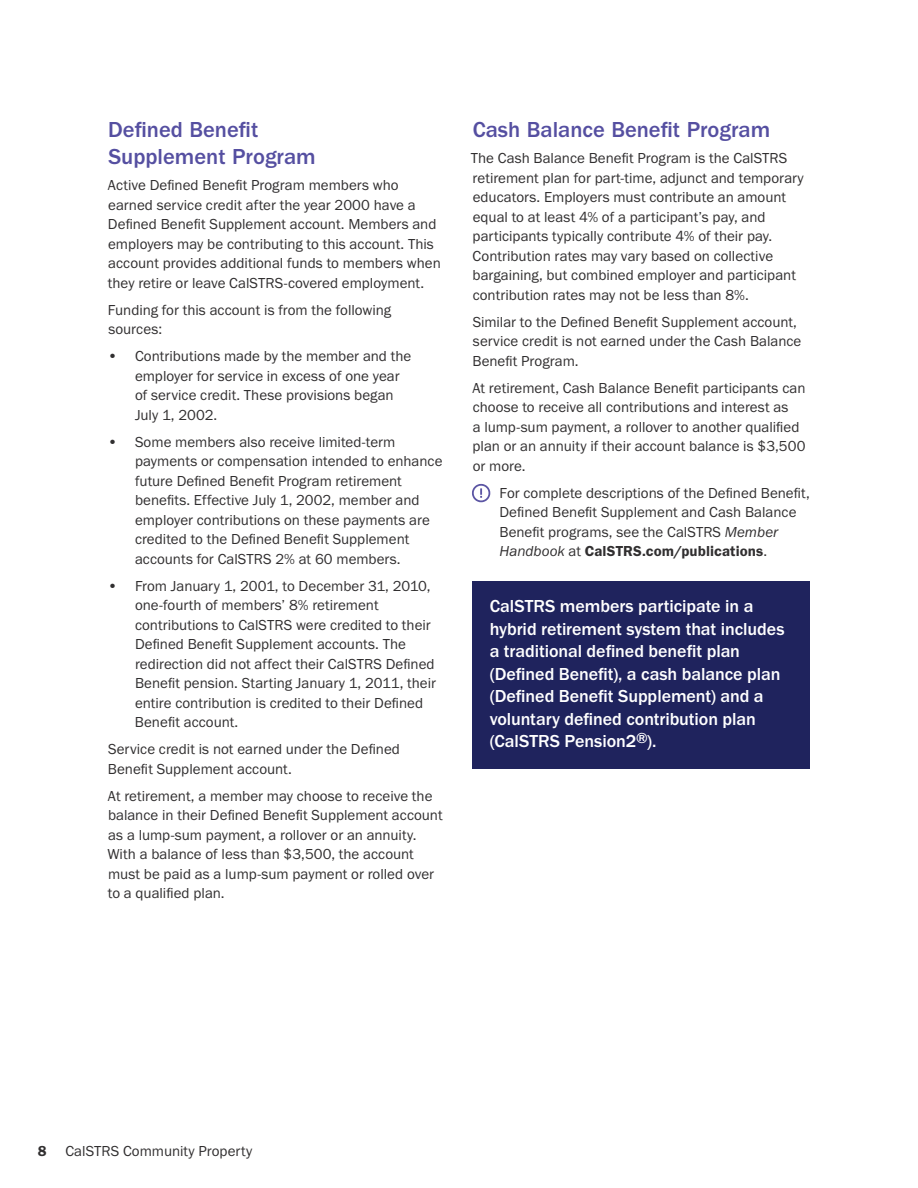
<style>
.page{position:relative;width:918px;height:1188px;background:#fff}
.page>*{position:absolute;margin:0;border:0;box-sizing:border-box;transform-origin:0 0}
.t1{font:500 22.5px/27px "ITC Franklin Gothic Std";color:#554fa1}
.t2{font:500 18px/22.5px "Franklin Gothic URW";letter-spacing:-.005em;color:#fff}
.t3{font:15px/19.5px "Franklin Gothic URW Boo";color:#312f30}
.s1{font-family:"ITC Franklin Gothic Std";font-weight:600}
.s2{font-family:"Franklin Gothic URW Boo Ita"}
.s3{font-family:"Franklin Gothic URW Dem"}
</style>
<div class="page">
<div style="left:472px;top:581px;width:337px;height:188px;background:#1f235d"></div>
<svg style="left:472px;top:484px;width:18px;height:18px"></svg>
<h3 class="t1" style="left:108px;top:116px;width:209px">Defined Benefit<br>Supplement Program</h3>
<p class="t3" style="left:108px;top:175px;width:335px">Active Defined Benefit Program members who earned service credit after the year 2000 have a Defined Benefit Supplement account. Members and employers may be contributing to this account. This account provides additional funds to members when they retire or leave CalSTRS-covered employment.</p>
<p class="t3" style="left:108px;top:300px;width:285px">Funding for this account is from the following sources:</p>
<p class="t3" style="left:135px;top:346px;width:278px;text-indent:-27px"><span class="s1">•</span> Contributions made by the member and the employer for service in excess of one year of service credit. These provisions began July 1, 2002.</p>
<p class="t3" style="left:135px;top:432px;width:309px;text-indent:-27px"><span class="s1">•</span> Some members also receive limited-term payments or compensation intended to enhance future Defined Benefit Program retirement benefits. Effective July 1, 2002, member and employer contributions on these payments are credited to the Defined Benefit Supplement accounts for CalSTRS 2% at 60 members.</p>
<p class="t3" style="left:108px;top:576px;width:324px"><span class="s1">•</span> From January 1, 2001, to December 31, 2010,</p>
<p class="t3" style="left:135px;top:595px;width:245px">one-fourth of members’ 8% retirement</p>
<p class="t3" style="left:135px;top:615px;width:297px">contributions to CalSTRS were credited to their</p>
<p class="t3" style="left:135px;top:634px;width:272px">Defined Benefit Supplement accounts. The</p>
<p class="t3" style="left:135px;top:654px;width:301px">redirection did not affect their CalSTRS Defined</p>
<p class="t3" style="left:135px;top:673px;width:303px">Benefit pension. Starting January 1, 2011, their</p>
<p class="t3" style="left:135px;top:693px;width:290px">entire contribution is credited to their Defined</p>
<p class="t3" style="left:135px;top:712px;width:105px">Benefit account.</p>
<p class="t3" style="left:108px;top:739px;width:294px">Service credit is not earned under the Defined<br>Benefit Supplement account.</p>
<p class="t3" style="left:107px;top:786px;width:337px">At retirement, a member may choose to receive the balance in their Defined Benefit Supplement account as a lump-sum payment, a rollover or an annuity.<br>With a balance of less than $3,500, the account must be paid as a lump-sum payment or rolled over to a qualified plan.</p>
<h3 class="t1" style="left:473px;top:116px;width:299px">Cash Balance Benefit Program</h3>
<p class="t3" style="left:471px;top:148px;width:335px">The Cash Balance Benefit Program is the CalSTRS retirement plan for part-time, adjunct and temporary educators. Employers must contribute an amount equal to at least 4% of a participant’s pay, and participants typically contribute 4% of their pay.<br>Contribution rates may vary based on collective bargaining, but combined employer and participant contribution rates may not be less than 8%.</p>
<p class="t3" style="left:472px;top:312px;width:330px">Similar to the Defined Benefit Supplement account, service credit is not earned under the Cash Balance<br>Benefit Program.</p>
<p class="t3" style="left:472px;top:378px;width:335px">At retirement, Cash Balance Benefit participants can choose to receive all contributions and interest as<br>a lump-sum payment, a rollover to another qualified plan or an annuity if their account balance is $3,500 or more.</p>
<p class="t3" style="left:499px;top:483px;width:312px">For complete descriptions of the Defined Benefit, Defined Benefit Supplement and Cash Balance Benefit programs, see the CalSTRS <span class="s2">Member Handbook</span> at <span class="s3">CalSTRS.com/publications</span>.</p>
<p class="t2" style="left:490px;top:595px;width:296px">CalSTRS members participate in a hybrid retirement system that includes a traditional defined benefit plan (Defined Benefit), a cash balance plan (Defined Benefit Supplement) and a voluntary defined contribution plan (CalSTRS Pension2<sup>®</sup>) .</p>
<p class="t3" style="left:38px;top:1141px;width:216px"><span class="s3">8</span> CalSTRS Community Property</p>
</div>
